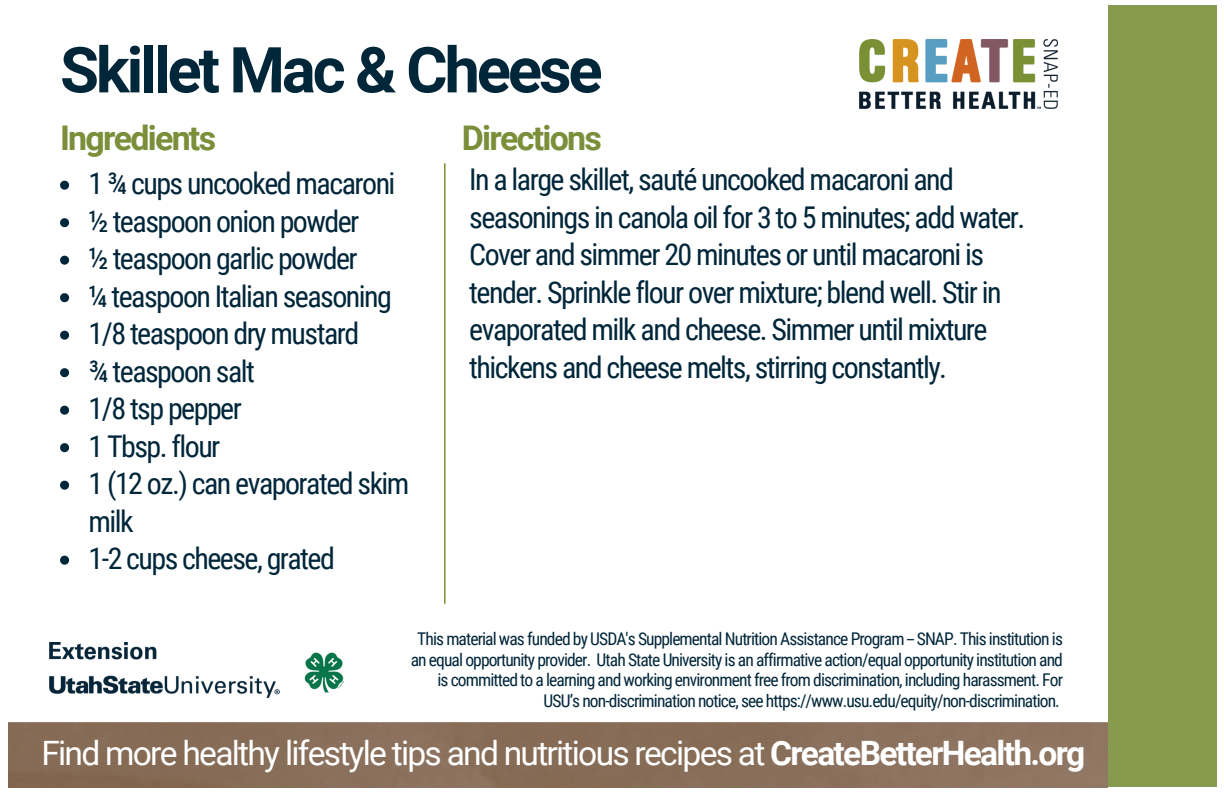
<style>
.page{position:relative;width:1224px;height:792px;background:#fff}
.page>*{position:absolute;margin:0;border:0;box-sizing:border-box;transform-origin:0 0}
.t1{font:700 63.4px "Roboto";letter-spacing:-.05em;color:#00263a}
.t2{font:700 34px "Roboto";letter-spacing:-.05em;color:#7b8e39}
.t3{font:33.6px "Roboto";letter-spacing:-.05em;color:#fff}
.t4{font:30px/37.6px "Roboto Condensed";letter-spacing:-.05em;color:#00263a}
.t5{font:17.6px/20.4px "Roboto Condensed";letter-spacing:-.05em;color:#00263a;text-align:right}
.s1{font-weight:700}
</style>
<div class="page">
<svg style="left:60px;top:181px;width:9px;height:9px"></svg>
<svg style="left:60px;top:218px;width:9px;height:9px"></svg>
<svg style="left:60px;top:256px;width:9px;height:9px"></svg>
<svg style="left:60px;top:293px;width:9px;height:9px"></svg>
<svg style="left:60px;top:331px;width:9px;height:9px"></svg>
<svg style="left:60px;top:368px;width:9px;height:9px"></svg>
<svg style="left:60px;top:406px;width:9px;height:9px"></svg>
<svg style="left:60px;top:443px;width:9px;height:9px"></svg>
<svg style="left:60px;top:481px;width:9px;height:9px"></svg>
<svg style="left:60px;top:556px;width:9px;height:9px"></svg>
<hr style="left:444px;top:164px;width:2px;height:439px;background:#7b8e39">
<img style="left:8px;top:723px;width:1100px;height:64px">
<div style="left:1108px;top:5px;width:109px;height:782px;background:#889a4e"></div>
<img style="left:859px;top:40px;width:198px;height:69px">
<img style="left:49px;top:642px;width:294px;height:56px">
<h1 class="t1" style="left:60px;top:34px;width:544px">Skillet Mac &amp; Cheese</h1>
<p class="t2" style="left:60px;top:118px;width:158px">Ingredients</p>
<p class="t2" style="left:462px;top:118px;width:142px">Directions</p>
<p class="t4" style="left:89px;top:165px;width:322px">1 ¾ cups uncooked macaroni ½ teaspoon onion powder<br>½ teaspoon garlic powder<br>¼ teaspoon Italian seasoning<br>1/8 teaspoon dry mustard<br>¾ teaspoon salt<br>1/8 tsp pepper<br>1 Tbsp. flour<br>1 (12 oz.) can evaporated skim milk<br>1-2 cups cheese, grated</p>
<p class="t4" style="left:469px;top:161px;width:558px">In a large skillet, sauté uncooked macaroni and seasonings in canola oil for 3 to 5 minutes; add water.<br>Cover and simmer 20 minutes or until macaroni is tender. Sprinkle flour over mixture; blend well. Stir in evaporated milk and cheese. Simmer until mixture thickens and cheese melts, stirring constantly.</p>
<p class="t5" style="left:411px;top:629px;width:654px">This material was funded by USDA's Supplemental Nutrition Assistance Program -- SNAP. This institution is an equal opportunity provider. Utah State University is an affirmative action/equal opportunity institution and is committed to a learning and working environment free from discrimination, including harassment. For USU’s non-discrimination notice, see https://www.usu.edu/equity/non-discrimination.</p>
<p class="t3" style="left:41px;top:734px;width:1045px">Find more healthy lifestyle tips and nutritious recipes at <span class="s1">CreateBetterHealth.org</span></p>
</div>
